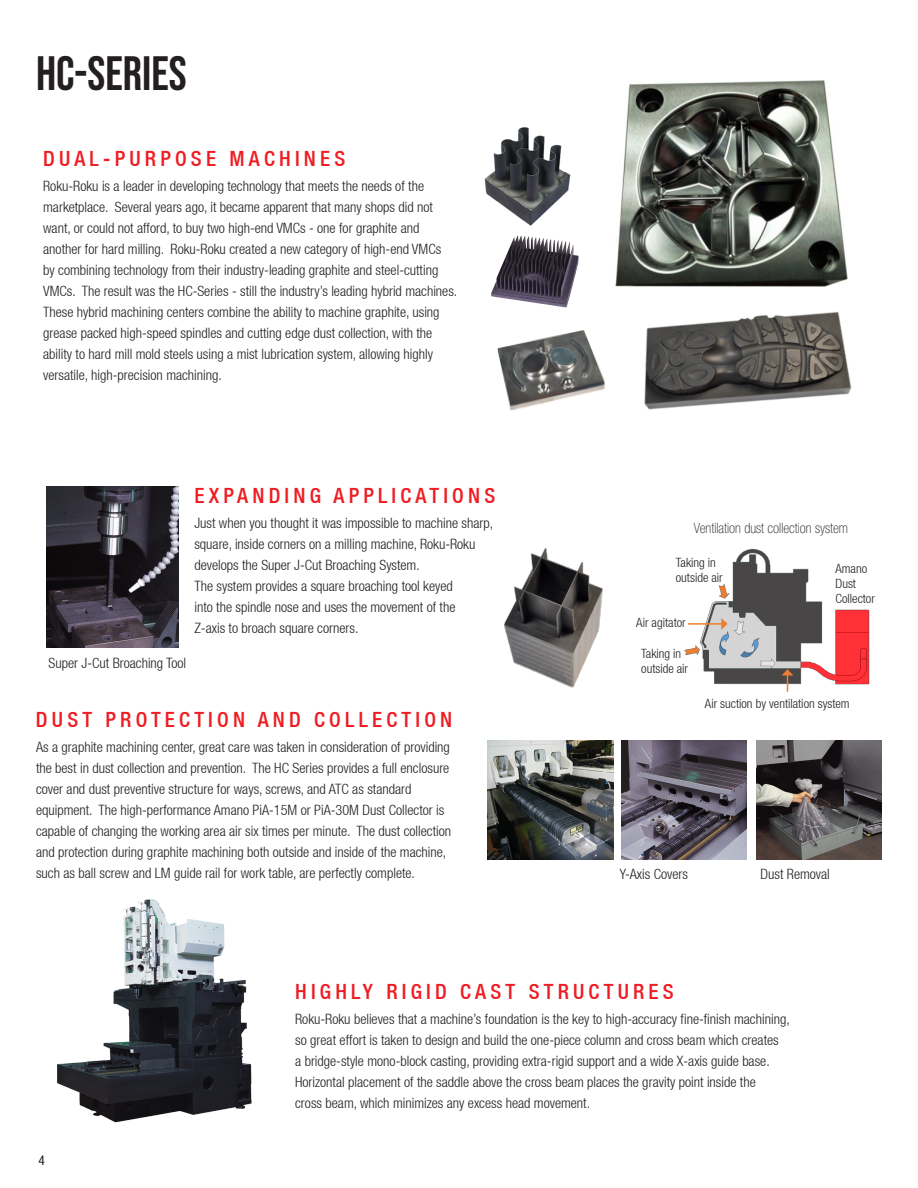
<style>
.page{position:relative;width:918px;height:1188px;background:#fff}
.page>*{position:absolute;margin:0;border:0;box-sizing:border-box;transform-origin:0 0}
.t1{font:48px "Bebas Neue";color:#231f20}
.t2{font:500 condensed 21px "Helvetica Neue LT";letter-spacing:.2em;color:#ee1d23}
.t3{font:300 condensed 14.25px/21px "Helvetica Neue LT";color:#231f20}
.t4{font:100 condensed 14.25px "Helvetica Neue LT Std";color:#231f20}
.t5{font:condensed 13.5px "Helvetica Neue LT";color:#231f20}
.t6{font:300 condensed 12.75px/15px "Helvetica Neue LT";color:#231f20}
</style>
<div class="page">
<img style="left:488px;top:740px;width:126px;height:119px">
<img style="left:484px;top:127px;width:87px;height:99px">
<img style="left:491px;top:235px;width:88px;height:73px">
<img style="left:615px;top:273px;width:237px;height:137px">
<img style="left:497px;top:324px;width:124px;height:87px">
<img style="left:621px;top:740px;width:126px;height:120px">
<img style="left:504px;top:548px;width:99px;height:140px">
<img style="left:47px;top:486px;width:131px;height:162px">
<img style="left:756px;top:740px;width:126px;height:120px">
<img style="left:57px;top:899px;width:195px;height:224px">
<img style="left:684px;top:548px;width:186px;height:137px">
<svg style="left:782px;top:669px;width:11px;height:23px"></svg>
<hr style="left:688px;top:623px;width:34px;height:2px;background:#ed7d31">
<svg style="left:721px;top:618px;width:7px;height:12px"></svg>
<img style="left:616px;top:80px;width:231px;height:206px">
<h1 class="t1" style="left:36px;top:46px;width:152px">HC-SERIES</h1>
<h2 class="t2" style="left:43px;top:146px;width:304px">DUAL-PURPOSE MACHINES</h2>
<p class="t3" style="left:43px;top:176px;width:416px">Roku-Roku is a leader in developing technology that meets the needs of the marketplace. Several years ago, it became apparent that many shops did not want, or could not afford, to buy two high-end VMCs - one for graphite and another for hard milling. Roku-Roku created a new category of high-end VMCs<br>by combining technology from their industry-leading graphite and steel-cutting VMCs. The result was the HC-Series - still the industry’s leading hybrid machines.<br>These hybrid machining centers combine the ability to machine graphite, using grease packed high-speed spindles and cutting edge dust collection, with the ability to hard mill mold steels using a mist lubrication system, allowing highly versatile, high-precision machining.</p>
<h2 class="t2" style="left:194px;top:483px;width:302px">EXPANDING APPLICATIONS</h2>
<p class="t3" style="left:49px;top:652px;width:139px">Super J-Cut Broaching Tool</p>
<p class="t3" style="left:194px;top:513px;width:300px">Just when you thought it was impossible to machine sharp, square, inside corners on a milling machine, Roku-Roku develops the Super J-Cut Broaching System.<br>The system provides a square broaching tool keyed<br>into the spindle nose and uses the movement of the<br>Z-axis to broach square corners.</p>
<h2 class="t2" style="left:36px;top:707px;width:418px">DUST PROTECTION AND COLLECTION</h2>
<p class="t3" style="left:36px;top:736px;width:417px">As a graphite machining center, great care was taken in consideration of providing the best in dust collection and prevention. The HC Series provides a full enclosure cover and dust preventive structure for ways, screws, and ATC as standard equipment. The high-performance Amano PiA-15M or PiA-30M Dust Collector is capable of changing the working area air six times per minute. The dust collection and protection during graphite machining both outside and inside of the machine, such as ball screw and LM guide rail for work table, are perfectly complete.</p>
<p class="t4" style="left:694px;top:520px;width:156px">Ventilation dust collection system</p>
<p class="t6" style="left:676px;top:555px;width:48px">Taking in outside air</p>
<p class="t6" style="left:836px;top:561px;width:41px">Amano<br>Dust<br>Collector</p>
<p class="t6" style="left:636px;top:614px;width:51px">Air agitator</p>
<p class="t6" style="left:641px;top:646px;width:48px">Taking in outside air</p>
<p class="t6" style="left:705px;top:696px;width:146px">Air suction by ventilation system</p>
<p class="t3" style="left:620px;top:863px;width:70px">Y-Axis Covers</p>
<p class="t3" style="left:761px;top:863px;width:71px">Dust Removal</p>
<h2 class="t2" style="left:295px;top:979px;width:380px">HIGHLY RIGID CAST STRUCTURES</h2>
<p class="t5" style="left:39px;top:1152px;width:8px">4</p>
<p class="t3" style="left:295px;top:1008px;width:496px">Roku-Roku believes that a machine’s foundation is the key to high-accuracy fine-finish machining, so great effort is taken to design and build the one-piece column and cross beam which creates<br>a bridge-style mono-block casting, providing extra-rigid support and a wide X-axis guide base.<br>Horizontal placement of the saddle above the cross beam places the gravity point inside the<br>cross beam, which minimizes any excess head movement.</p>
</div>
